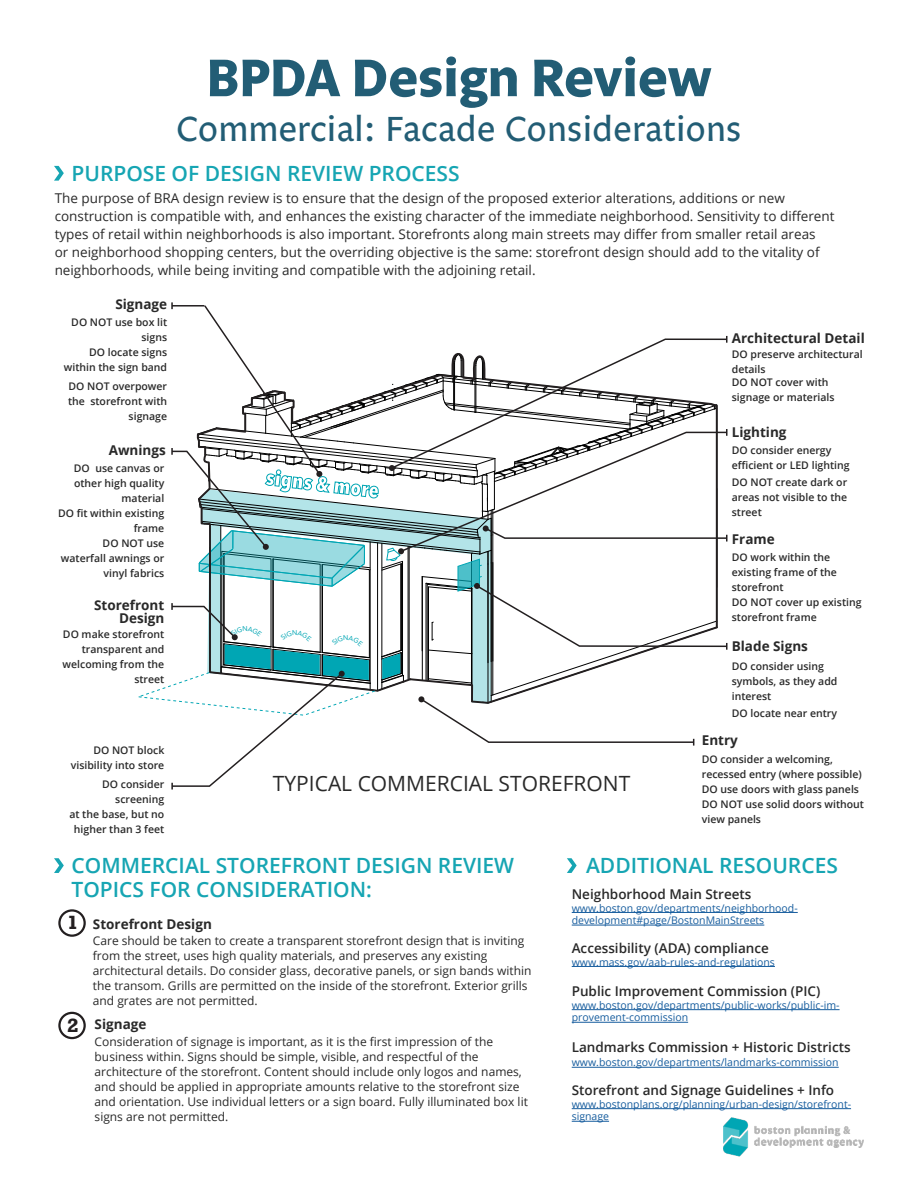
<style>
.page{position:relative;width:918px;height:1188px;background:#fff}
.page>*{position:absolute;margin:0;border:0;box-sizing:border-box;transform-origin:0 0}
.t1{font:700 54px "Legato OT";color:#225d75}
.t2{font:36px "Legato OT";color:#225d75}
.t3{font:600 21px/24px "Open Sans";color:#16a5b3}
.t4{font:21px "Open Sans";color:#292929}
.t5{font:700 18px "Rockwell";color:#231f20}
.t6{font:13.5px/18px "Open Sans";color:#292929}
.Paragraph_Style_3{font:600 13.5px "Open Sans";color:#292929}
.t7{font:700 13.5px "Open Sans";color:#292929}
.t8{font:12px/15px "Open Sans";color:#292929}
.t9{font:600 10.5px/15px "Open Sans";color:#292929}
.Paragraph_Style_3-2{font:10.5px/12.6px "Open Sans";color:#175d9e}
</style>
<div class="page">
<img style="left:723px;top:1117px;width:141px;height:39px">
<hr style="left:572px;top:912px;width:226px;height:1px;background:#175d9e">
<hr style="left:572px;top:925px;width:192px;height:1px;background:#175d9e">
<hr style="left:572px;top:966px;width:203px;height:1px;background:#175d9e">
<hr style="left:572px;top:1009px;width:268px;height:1px;background:#175d9e">
<hr style="left:572px;top:1022px;width:116px;height:1px;background:#175d9e">
<hr style="left:572px;top:1067px;width:267px;height:1px;background:#175d9e">
<hr style="left:572px;top:1108px;width:279px;height:1px;background:#175d9e">
<hr style="left:572px;top:1121px;width:37px;height:1px;background:#175d9e">
<svg style="left:59px;top:910px;width:26px;height:26px"></svg>
<div style="left:58px;top:909px;width:28px;height:28px;border:2px solid #231f20;border-radius:50%"></div>
<div style="left:58px;top:1012px;width:28px;height:27px;border:2px solid #231f20;border-radius:50%"></div>
<svg style="left:54px;top:166px;width:10px;height:15px"></svg>
<svg style="left:54px;top:858px;width:10px;height:15px"></svg>
<svg style="left:567px;top:858px;width:10px;height:15px"></svg>
<svg style="left:138px;top:302px;width:590px;height:488px"></svg>
<p class="t1" style="left:206px;top:47px;width:507px">BPDA Design Review</p>
<p class="t2" style="left:176px;top:108px;width:567px">Commercial: Facade Considerations</p>
<p class="t3" style="left:72px;top:161px;width:390px">PURPOSE OF DESIGN REVIEW PROCESS</p>
<p class="t6" style="left:55px;top:189px;width:781px">The purpose of BRA design review is to ensure that the design of the proposed exterior alterations, additions or new construction is compatible with, and enhances the existing character of the immediate neighborhood. Sensitivity to different types of retail within neighborhoods is also important. Storefronts along main streets may differ from smaller retail areas<br>or neighborhood shopping centers, but the overriding objective is the same: storefront design should add to the vitality of neighborhoods, while being inviting and compatible with the adjoining retail.</p>
<p class="t7" style="left:115px;top:294px;width:53px">Signage</p>
<p class="t9" style="left:71px;top:315px;width:97px;text-align:right">DO NOT use box lit signs</p>
<p class="t9" style="left:89px;top:345px;width:79px">DO locate signs</p>
<p class="t9" style="left:64px;top:360px;width:105px">within the sign band</p>
<p class="t9" style="left:68px;top:378px;width:101px;text-align:right">DO NOT overpower the storefront with signage</p>
<p class="t7" style="left:109px;top:440px;width:59px">Awnings</p>
<p class="t9" style="left:74px;top:460px;width:92px;text-align:right">DO use canvas or other high quality material</p>
<p class="t9" style="left:58px;top:505px;width:108px;text-align:right">DO fit within existing frame</p>
<p class="t9" style="left:61px;top:535px;width:105px;text-align:right">DO NOT use waterfall awnings or vinyl fabrics</p>
<p class="t7" style="left:94px;top:595px;width:72px">Storefront</p>
<p class="t7" style="left:119px;top:609px;width:47px">Design</p>
<p class="t9" style="left:63px;top:627px;width:103px;text-align:right">DO make storefront transparent and welcoming from the street</p>
<p class="t9" style="left:71px;top:743px;width:95px;text-align:right">DO NOT block visibility into store</p>
<p class="t9" style="left:102px;top:776px;width:64px;text-align:right">DO consider screening</p>
<p class="t9" style="left:69px;top:806px;width:96px;text-align:center">at the base, but no higher than 3 feet</p>
<p class="t4" style="left:273px;top:769px;width:359px">TYPICAL COMMERCIAL STOREFRONT</p>
<p class="t7" style="left:732px;top:329px;width:135px">Architectural Detail</p>
<p class="t9" style="left:732px;top:347px;width:133px">DO preserve architectural details</p>
<p class="t9" style="left:732px;top:374px;width:104px">DO NOT cover with signage or materials</p>
<p class="t7" style="left:732px;top:422px;width:56px">Lighting</p>
<p class="t9" style="left:732px;top:442px;width:119px">DO consider energy efficient or LED lighting</p>
<p class="t9" style="left:732px;top:474px;width:117px">DO NOT create dark or</p>
<p class="t9" style="left:732px;top:489px;width:117px">areas not visible to the street</p>
<p class="t7" style="left:732px;top:529px;width:44px">Frame</p>
<p class="t9" style="left:732px;top:550px;width:107px">DO work within the existing frame of the storefront</p>
<p class="t9" style="left:732px;top:595px;width:131px">DO NOT cover up existing</p>
<p class="t9" style="left:732px;top:610px;width:87px">storefront frame</p>
<p class="t7" style="left:732px;top:637px;width:78px">Blade Signs</p>
<p class="t9" style="left:732px;top:659px;width:107px">DO consider using symbols, as they add interest</p>
<p class="t9" style="left:732px;top:705px;width:107px">DO locate near entry</p>
<p class="t7" style="left:702px;top:731px;width:38px">Entry</p>
<p class="t9" style="left:702px;top:751px;width:161px">DO consider a welcoming, recessed entry (where possible)</p>
<p class="t9" style="left:702px;top:781px;width:159px">DO use doors with glass panels</p>
<p class="t9" style="left:702px;top:796px;width:164px">DO NOT use solid doors without view panels</p>
<p class="t3" style="left:72px;top:853px;width:444px">COMMERCIAL STOREFRONT DESIGN REVIEW<br>TOPICS FOR CONSIDERATION:</p>
<p class="t5" style="left:67px;top:911px;width:13px">1</p>
<p class="t7" style="left:93px;top:914px;width:121px">Storefront Design</p>
<p class="t5" style="left:67px;top:1013px;width:13px">2</p>
<p class="t8" style="left:93px;top:933px;width:440px">Care should be taken to create a transparent storefront design that is inviting from the street, uses high quality materials, and preserves any existing architectural details. Do consider glass, decorative panels, or sign bands within the transom. Grills are permitted on the inside of the storefront. Exterior grills and grates are not permitted.</p>
<p class="t8" style="left:95px;top:1033px;width:435px">Consideration of signage is important, as it is the first impression of the business within. Signs should be simple, visible, and respectful of the architecture of the storefront. Content should include only logos and names, and should be applied in appropriate amounts relative to the storefront size and orientation. Use individual letters or a sign board. Fully illuminated box lit signs are not permitted.</p>
<p class="t7" style="left:95px;top:1015px;width:53px">Signage</p>
<p class="t3" style="left:586px;top:853px;width:253px">ADDITIONAL RESOURCES</p>
<p class="Paragraph_Style_3" style="left:572px;top:885px;width:181px">Neighborhood Main Streets</p>
<p class="Paragraph_Style_3-2" style="left:572px;top:901px;width:228px">www.boston.gov/departments/neighborhood&shy;development#page/BostonMainStreets</p>
<p class="Paragraph_Style_3" style="left:572px;top:939px;width:199px">Accessibility (ADA) compliance</p>
<p class="Paragraph_Style_3-2" style="left:572px;top:955px;width:205px">www.mass.gov/aab-rules-and-regulations</p>
<p class="Paragraph_Style_3" style="left:572px;top:982px;width:250px">Public Improvement Commission (PIC)</p>
<p class="Paragraph_Style_3-2" style="left:572px;top:998px;width:269px">www.boston.gov/departments/public-works/public-im&shy;provement-commission</p>
<p class="Paragraph_Style_3" style="left:572px;top:1038px;width:280px">Landmarks Commission + Historic Districts</p>
<p class="Paragraph_Style_3-2" style="left:572px;top:1056px;width:269px">www.boston.gov/departments/landmarks-commission</p>
<p class="Paragraph_Style_3" style="left:572px;top:1081px;width:264px">Storefront and Signage Guidelines + Info</p>
<p class="Paragraph_Style_3-2" style="left:572px;top:1097px;width:281px">www.bostonplans.org/planning/urban-design/storefront&shy;signage</p>
</div>
